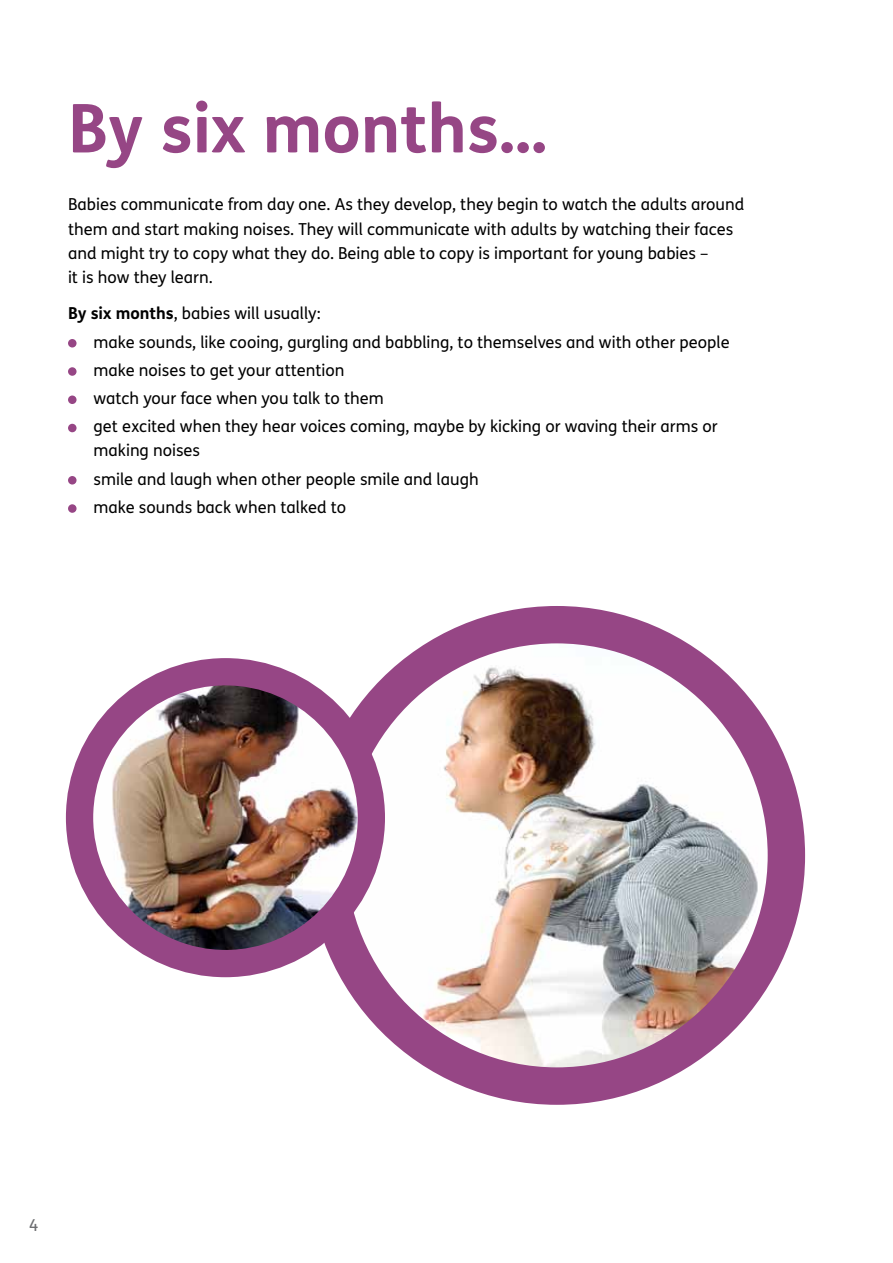
<style>
.page{position:relative;width:893px;height:1263px;background:#fff}
.page>*{position:absolute;margin:0;border:0;box-sizing:border-box;transform-origin:0 0}
.t1{font:700 67.2px "FS Me";color:#964685}
.t2{font:16.5px/28.2px "FS Me";color:#000}
.t3{font:16.5px "FS Me";color:#6d6e71}
.s1{font-weight:700}
</style>
<div class="page">
<div style="left:68px;top:339px;width:9px;height:8px;background:#964685;border-radius:50%"></div>
<div style="left:68px;top:367px;width:9px;height:9px;background:#964685;border-radius:50%"></div>
<div style="left:68px;top:395px;width:9px;height:9px;background:#964685;border-radius:50%"></div>
<div style="left:68px;top:424px;width:9px;height:8px;background:#964685;border-radius:50%"></div>
<div style="left:68px;top:476px;width:9px;height:8px;background:#964685;border-radius:50%"></div>
<div style="left:68px;top:504px;width:9px;height:9px;background:#964685;border-radius:50%"></div>
<img style="left:327px;top:625px;width:459px;height:461px">
<div style="left:309px;top:606px;width:496px;height:499px;border:37px solid #964685;border-radius:50%"></div>
<img style="left:80px;top:672px;width:291px;height:291px;border-radius:146px">
<div style="left:66px;top:658px;width:319px;height:319px;border:27px solid #964685;border-radius:50%"></div>
<h1 class="t1" style="left:68px;top:77px;width:481px">By six months...</h1>
<p class="t2" style="left:68px;top:192px;width:678px;line-height:24px">Babies communicate from day one. As they develop, they begin to watch the adults around them and start making noises. They will communicate with adults by watching their faces and might try to copy what they do. Being able to copy is important for young babies –<br>it is how they learn.</p>
<p class="t2" style="left:94px;top:299px;width:638px;text-indent:-26px"><span class="s1">By six months</span>, babies will usually:<br>make sounds, like cooing, gurgling and babbling, to themselves and with other people make noises to get your attention<br>watch your face when you talk to them<br>get excited when they hear voices coming, maybe by kicking or waving their arms or</p>
<p class="t2" style="left:94px;top:436px;width:387px">making noises<br>smile and laugh when other people smile and laugh make sounds back when talked to</p>
<p class="t3" style="left:29px;top:1213px;width:11px">4</p>
</div>
